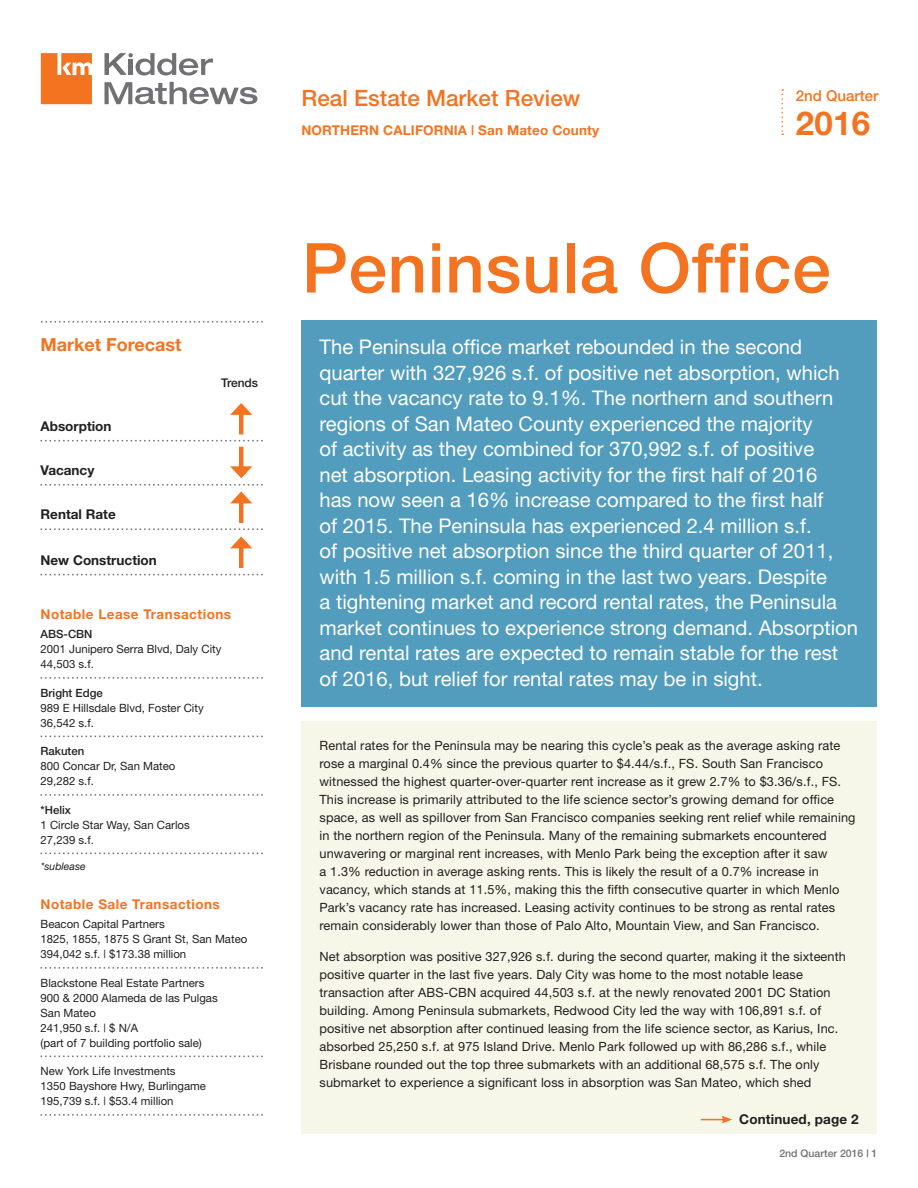
<style>
.page{position:relative;width:918px;height:1188px;background:#fff}
.page>*{position:absolute;margin:0;border:0;box-sizing:border-box;transform-origin:0 0}
.t1{font:500 69px "Helvetica Neue";letter-spacing:.01em;color:#f47321}
.t2{font:700 33px "Helvetica Neue";color:#f47321}
.t3{font:500 22.5px "Helvetica Neue";color:#f47321}
.Gray_Intro{font:20.25px/25.5px "Helvetica Neue";color:#fff}
.t4{font:700 18px "Helvetica Neue";color:#f47321}
.t5{font:500 15px "Helvetica Neue";color:#f47321}
.t6{font:700 13.5px "Helvetica Neue";letter-spacing:.035em;color:#f47321}
.SIDEBAR_CAT{font:700 13.5px "Helvetica Neue";color:#231f20}
.t7{font:700 13.5px "Helvetica Neue";letter-spacing:.01em;color:#f47321}
._9_13_Bod{font:700 13.5px "Helvetica Neue";letter-spacing:.01em;color:#231f20}
.Body_Text{font:12.75px/18px "Helvetica Neue";letter-spacing:.01em;color:#231f20}
.t8{font:500 12px "Helvetica Neue";color:#231f20}
.email{font:11.4px/15px "Helvetica Neue";color:#231f20}
.t9{font:500 10.5px "Helvetica Neue";color:#717074}
.Body_Text-2{font:italic 10.5px "Helvetica Neue";color:#231f20}
.s1{font-weight:500}
</style>
<div class="page">
<div style="left:302px;top:320px;width:576px;height:386px;background:#529cbe"></div>
<div style="left:302px;top:721px;width:576px;height:413px;background:#f7f7e9"></div>
<svg style="left:782px;top:89px;width:1px;height:46px"></svg>
<svg style="left:41px;top:53px;width:51px;height:51px;background:#f5833b"></svg>
<svg style="left:104px;top:82px;width:153px;height:22px"></svg>
<svg style="left:104px;top:53px;width:109px;height:23px"></svg>
<svg style="left:701px;top:1116px;width:31px;height:7px"></svg>
<svg style="left:41px;top:440px;width:222px;height:1px"></svg>
<svg style="left:41px;top:528px;width:222px;height:2px"></svg>
<svg style="left:41px;top:574px;width:222px;height:1px"></svg>
<svg style="left:41px;top:677px;width:222px;height:2px"></svg>
<svg style="left:41px;top:736px;width:222px;height:1px"></svg>
<svg style="left:41px;top:794px;width:222px;height:2px"></svg>
<svg style="left:41px;top:853px;width:222px;height:1px"></svg>
<svg style="left:41px;top:321px;width:222px;height:2px"></svg>
<hr style="left:239px;top:411px;width:4px;height:23px;background:#f47321">
<svg style="left:230px;top:403px;width:22px;height:12px"></svg>
<svg style="left:41px;top:967px;width:222px;height:2px"></svg>
<svg style="left:41px;top:1056px;width:222px;height:1px"></svg>
<svg style="left:41px;top:1114px;width:222px;height:2px"></svg>
<hr style="left:239px;top:447px;width:4px;height:23px;background:#f47321">
<svg style="left:230px;top:466px;width:22px;height:12px"></svg>
<hr style="left:239px;top:499px;width:4px;height:24px;background:#f47321">
<svg style="left:41px;top:484px;width:222px;height:19px"></svg>
<hr style="left:239px;top:544px;width:4px;height:24px;background:#f47321">
<svg style="left:230px;top:536px;width:22px;height:12px"></svg>
<p class="t4" style="left:41px;top:333px;width:143px">Market Forecast</p>
<p class="SIDEBAR_CAT" style="left:41px;top:418px;width:72px">Absorption</p>
<p class="SIDEBAR_CAT" style="left:41px;top:462px;width:55px">Vacancy</p>
<p class="SIDEBAR_CAT" style="left:41px;top:506px;width:77px">Rental Rate</p>
<p class="SIDEBAR_CAT" style="left:41px;top:552px;width:118px">New Construction</p>
<p class="t8" style="left:221px;top:376px;width:39px">Trends</p>
<p class="t6" style="left:41px;top:605px;width:192px">Notable Lease Transactions</p>
<p class="email" style="left:41px;top:626px;width:182px"><span class="s1">ABS-CBN<br></span>2001 Junipero Serra Blvd, Daly City<br>44,503 s.f.</p>
<p class="email" style="left:41px;top:685px;width:165px"><span class="s1">Bright Edge<br></span>989 E Hillsdale Blvd, Foster City<br>36,542 s.f.</p>
<p class="email" style="left:41px;top:743px;width:136px"><span class="s1">Rakuten<br></span>800 Concar Dr, San Mateo<br>29,282 s.f.</p>
<p class="email" style="left:41px;top:802px;width:151px"><span class="s1">*Helix<br></span>1 Circle Star Way, San Carlos<br>27,239 s.f.</p>
<p class="Body_Text-2" style="left:41px;top:860px;width:46px">*sublease</p>
<p class="t6" style="left:41px;top:895px;width:181px">Notable Sale Transactions</p>
<p class="email" style="left:41px;top:916px;width:208px">Beacon Capital Partners<br>1825, 1855, 1875 S Grant St, San Mateo<br>394,042 s.f. | $173.38 million</p>
<p class="email" style="left:41px;top:975px;width:179px">Blackstone Real Estate Partners<br>900 &amp; 2000 Alameda de las Pulgas<br>San Mateo<br>241,950 s.f. | $ N/A<br>(part of 7 building portfolio sale)</p>
<p class="email" style="left:41px;top:1063px;width:167px">New York Life Investments<br>1350 Bayshore Hwy, Burlingame<br>195,739 s.f. | $53.4 million</p>
<p class="t3" style="left:302px;top:84px;width:280px">Real Estate Market Review</p>
<p class="t7" style="left:302px;top:122px;width:299px">NORTHERN CALIFORNIA | San Mateo County</p>
<p class="t5" style="left:796px;top:87px;width:84px">2nd Quarter</p>
<p class="t2" style="left:796px;top:103px;width:76px">2016</p>
<p class="t1" style="left:302px;top:227px;width:530px">Peninsula Office</p>
<p class="Gray_Intro" style="left:320px;top:334px;width:540px">The Peninsula office market rebounded in the second quarter with 327,926 s.f. of positive net absorption, which cut the vacancy rate to 9.1%. The northern and southern regions of San Mateo County experienced the majority<br>of activity as they combined for 370,992 s.f. of positive<br>net absorption. Leasing activity for the first half of 2016<br>has now seen a 16% increase compared to the first half<br>of 2015. The Peninsula has experienced 2.4 million s.f.<br>of positive net absorption since the third quarter of 2011, with 1.5 million s.f. coming in the last two years. Despite<br>a tightening market and record rental rates, the Peninsula market continues to experience strong demand. Absorption and rental rates are expected to remain stable for the rest of 2016, but relief for rental rates may be in sight.</p>
<p class="Body_Text" style="left:320px;top:736px;width:538px">Rental rates for the Peninsula may be nearing this cycle’s peak as the average asking rate rose a marginal 0.4% since the previous quarter to $4.44/s.f., FS. South San Francisco witnessed the highest quarter-over-quarter rent increase as it grew 2.7% to $3.36/s.f., FS.<br>This increase is primarily attributed to the life science sector’s growing demand for office space, as well as spillover from San Francisco companies seeking rent relief while remaining in the northern region of the Peninsula. Many of the remaining submarkets encountered unwavering or marginal rent increases, with Menlo Park being the exception after it saw<br>a 1.3% reduction in average asking rents. This is likely the result of a 0.7% increase in vacancy, which stands at 11.5%, making this the fifth consecutive quarter in which Menlo Park’s vacancy rate has increased. Leasing activity continues to be strong as rental rates remain considerably lower than those of Palo Alto, Mountain View, and San Francisco.</p>
<p class="Body_Text" style="left:320px;top:948px;width:528px">Net absorption was positive 327,926 s.f. during the second quarter, making it the sixteenth positive quarter in the last five years. Daly City was home to the most notable lease transaction after ABS-CBN acquired 44,503 s.f. at the newly renovated 2001 DC Station building. Among Peninsula submarkets, Redwood City led the way with 106,891 s.f. of positive net absorption after continued leasing from the life science sector, as Karius, Inc. absorbed 25,250 s.f. at 975 Island Drive. Menlo Park followed up with 86,286 s.f., while Brisbane rounded out the top three submarkets with an additional 68,575 s.f. The only submarket to experience a significant loss in absorption was San Mateo, which shed</p>
<p class="_9_13_Bod" style="left:739px;top:1111px;width:121px">Continued, page 2</p>
<p class="t9" style="left:779px;top:1147px;width:100px">2nd Quarter 2016 | 1</p>
</div>
